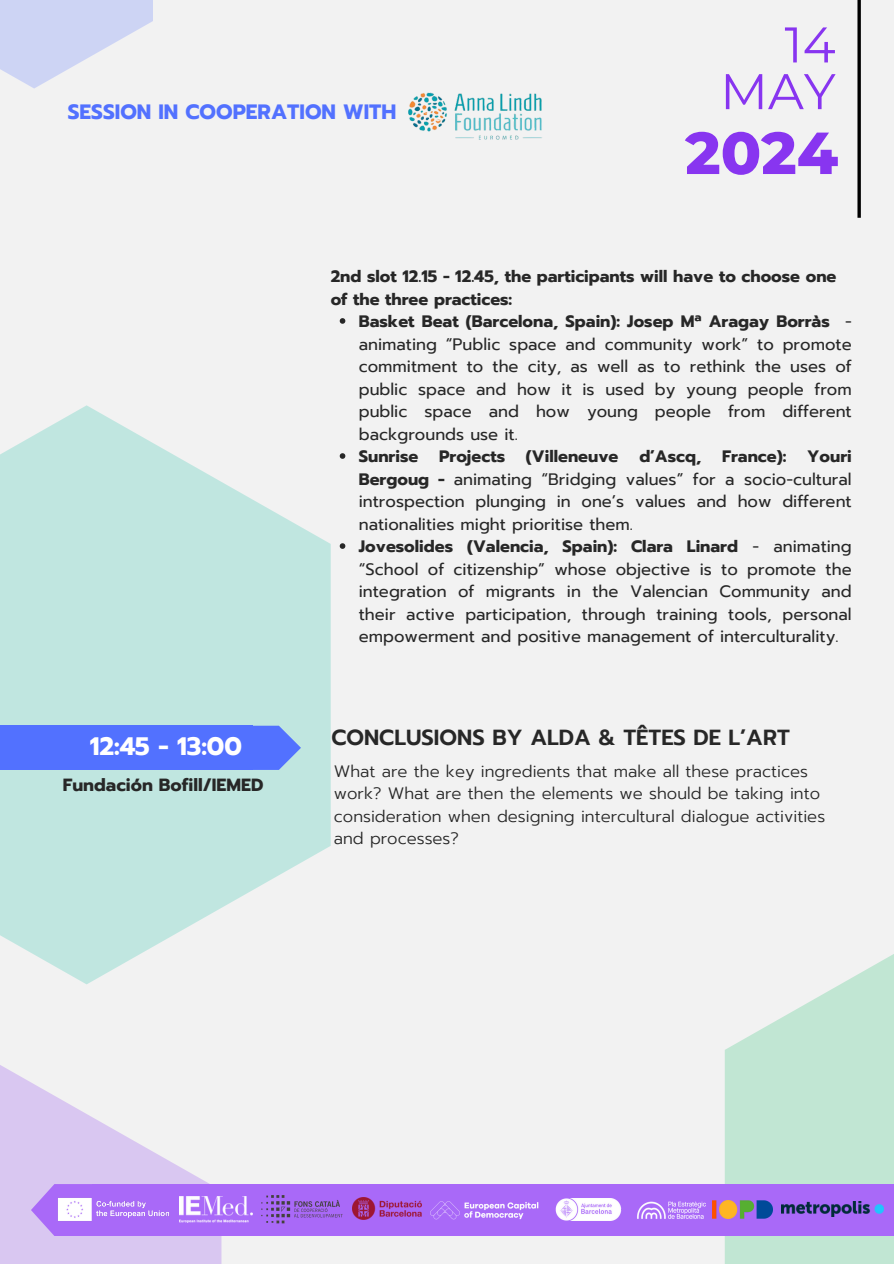
<style>
.page{position:relative;width:894px;height:1264px;background:#fff}
.page>*{position:absolute;margin:0;border:0;box-sizing:border-box;transform-origin:0 0}
.t1{font:800 59.1px "Montserrat";color:#8835f0}
.t2{font:49.95px/46.7px "Montserrat";color:#8835f0;text-align:right}
.t3{font:700 25.2px "Prompt";color:#fff}
.t4{font:600 21.75px "Prompt";color:#272727}
.t5{font:700 20.7px "Prompt";color:#5271ff}
.t6{font:700 17.55px "Prompt";color:#272727}
.t7{font:16.5px/22.5px "Prompt";color:#272727;text-align:justify}
.t8{font:300 16.5px/22.5px "Prompt";color:#272727}
.t9{font:700 16.5px/22.5px "Prompt";color:#272727}
.s1{font-weight:700}
</style>
<div class="page">
<div style="left:0;top:0;width:893px;height:1263px;background:#f2f2f2"></div>
<svg style="left:724px;top:954px;width:169px;height:309px;fill:#c1e6d3"></svg>
<svg style="left:0;top:0;width:153px;height:88px;fill:#cdd4f4"></svg>
<svg style="left:0;top:1065px;width:221px;height:198px;fill:#d9c7f1"></svg>
<svg style="left:0;top:405px;width:330px;height:579px;fill:#c0e6e0"></svg>
<div style="left:0;top:725px;width:253px;height:45px;background:#5271ff"></div>
<svg style="left:253px;top:725px;width:48px;height:45px"></svg>
<hr style="left:857px;top:0;width:3px;height:218px;background:#000">
<svg style="left:31px;top:1183px;width:61px;height:52px"></svg>
<div style="left:92px;top:1183px;width:801px;height:52px;background:#a969f8"></div>
<img style="left:57px;top:1196px;width:113px;height:26px">
<img style="left:712px;top:1200px;width:60px;height:18px">
<img style="left:430px;top:1198px;width:275px;height:22px">
<img style="left:352px;top:1197px;width:69px;height:22px">
<img style="left:261px;top:1195px;width:82px;height:28px">
<img style="left:781px;top:1201px;width:101px;height:15px">
<img style="left:179px;top:1196px;width:74px;height:26px">
<img style="left:408px;top:92px;width:134px;height:48px">
<svg style="left:339px;top:318px;width:6px;height:6px"></svg>
<svg style="left:339px;top:453px;width:6px;height:6px"></svg>
<svg style="left:339px;top:543px;width:6px;height:6px"></svg>
<p class="t5" style="left:68px;top:97px;width:330px">SESSION IN COOPERATION WITH</p>
<h4 class="t2" style="left:720px;top:21px;width:117px">14<br>MAY</h4>
<h1 class="t1" style="left:685px;top:117px;width:154px">2024</h1>
<h2 class="t3" style="left:90px;top:727px;width:154px">12:45 - 13:00</h2>
<h5 class="t6" style="left:63px;top:772px;width:202px">Fundación Bofill/IEMED</h5>
<p class="t9" style="left:330px;top:265px;width:507px">2nd slot 12.15 - 12.45, the participants will have to choose one of the three practices:</p>
<p class="t7" style="left:358px;top:310px;width:494px"><span class="s1">Basket Beat (Barcelona, Spain): Josep Mª Aragay Borràs</span> - animating “Public space and community work” to promote commitment to the city, as well as to rethink the uses of public space and how it is used by young people from public space and how young people from different backgrounds use it.</p>
<p class="t9" style="left:358px;top:445px;width:61px">Sunrise</p>
<p class="t9" style="left:439px;top:445px;width:67px">Projects</p>
<p class="t9" style="left:525px;top:445px;width:94px">(Villeneuve</p>
<p class="t9" style="left:639px;top:445px;width:63px">d’Ascq,</p>
<p class="t9" style="left:722px;top:445px;width:66px">France):</p>
<p class="t7" style="left:358px;top:445px;width:494px;text-indent:448px"><span class="s1">Youri Bergoug -</span> animating “Bridging values” for a socio-cultural introspection plunging in one’s values and how different nationalities might prioritise them.</p>
<p class="t7" style="left:358px;top:535px;width:494px"><span class="s1">Jovesolides (Valencia, Spain): Clara Linard</span> - animating “School of citizenship” whose objective is to promote the integration of migrants in the Valencian Community and their active participation, through training tools, personal empowerment and positive management of interculturality.</p>
<p class="t4" style="left:331px;top:721px;width:460px">CONCLUSIONS BY ALDA &amp; TÊTES DE L’ART</p>
<p class="t8" style="left:334px;top:759px;width:492px">What are the key ingredients that make all these practices work? What are then the elements we should be taking into consideration when designing intercultural dialogue activities and processes?</p>
</div>
